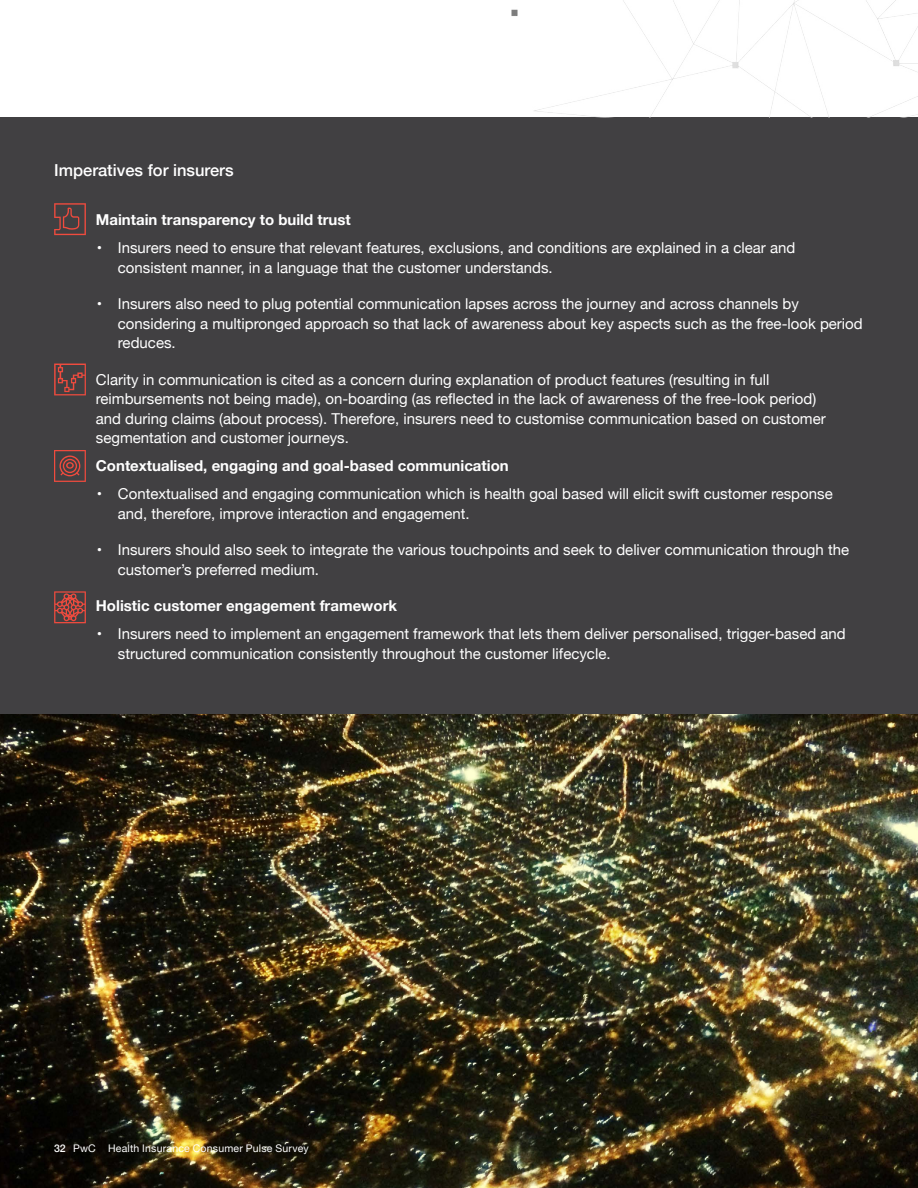
<style>
.page{position:relative;width:918px;height:1188px;background:#fff}
.page>*{position:absolute;margin:0;border:0;box-sizing:border-box;transform-origin:0 0}
.t1{font:500 16.5px "Helvetica Neue";color:#fff}
.t2{font:15px/19.5px "Helvetica Neue";color:#fff}
.t3{font:700 15px "Helvetica Neue";color:#fff}
.t4{font:10.5px "Helvetica Neue";letter-spacing:.02em;color:#fff}
.s1{font-weight:500}
</style>
<div class="page">
<div style="left:0;top:117px;width:918px;height:16px;background:#414042"></div>
<img style="left:511px;top:0;width:407px;height:117px">
<div style="left:0;top:133px;width:918px;height:582px;background:#414042"></div>
<svg style="left:54px;top:591px;width:32px;height:32px"></svg>
<svg style="left:54px;top:450px;width:32px;height:32px"></svg>
<svg style="left:54px;top:364px;width:32px;height:31px"></svg>
<svg style="left:54px;top:203px;width:32px;height:32px"></svg>
<img style="left:0;top:715px;width:918px;height:473px">
<p class="t1" style="left:54px;top:157px;width:181px">Imperatives for insurers</p>
<p class="t3" style="left:96px;top:208px;width:256px">Maintain transparency to build trust</p>
<p class="t2" style="left:118px;top:239px;width:679px;text-indent:-21px">• Insurers need to ensure that relevant features, exclusions, and conditions are explained in a clear and consistent manner, in a language that the customer understands.</p>
<p class="t2" style="left:118px;top:295px;width:746px;text-indent:-21px">• Insurers also need to plug potential communication lapses across the journey and across channels by considering a multipronged approach so that lack of awareness about key aspects such as the free-look period reduces.</p>
<p class="t2" style="left:96px;top:370px;width:731px">Clarity in communication is cited as a concern during explanation of product features (resulting in full reimbursements not being made), on-boarding (as reflected in the lack of awareness of the free-look period) and during claims (about process). Therefore, insurers need to customise communication based on customer segmentation and customer journeys.</p>
<p class="t3" style="left:96px;top:454px;width:414px">Contextualised, engaging and goal-based communication</p>
<p class="t2" style="left:118px;top:485px;width:716px;text-indent:-21px">• Contextualised and engaging communication which is health goal based will elicit swift customer response and, therefore, improve interaction and engagement.</p>
<p class="t2" style="left:118px;top:541px;width:733px;text-indent:-21px">• Insurers should also seek to integrate the various touchpoints and seek to deliver communication through the customer’s preferred medium.</p>
<p class="t3" style="left:96px;top:594px;width:303px">Holistic customer engagement framework</p>
<p class="t2" style="left:118px;top:625px;width:729px;text-indent:-21px">• Insurers need to implement an engagement framework that lets them deliver personalised, trigger-based and structured communication consistently throughout the customer lifecycle.</p>
<p class="t4" style="left:54px;top:1141px;width:256px"><span class="s1">32</span> PwC Health Insurance Consumer Pulse Survey</p>
</div>
